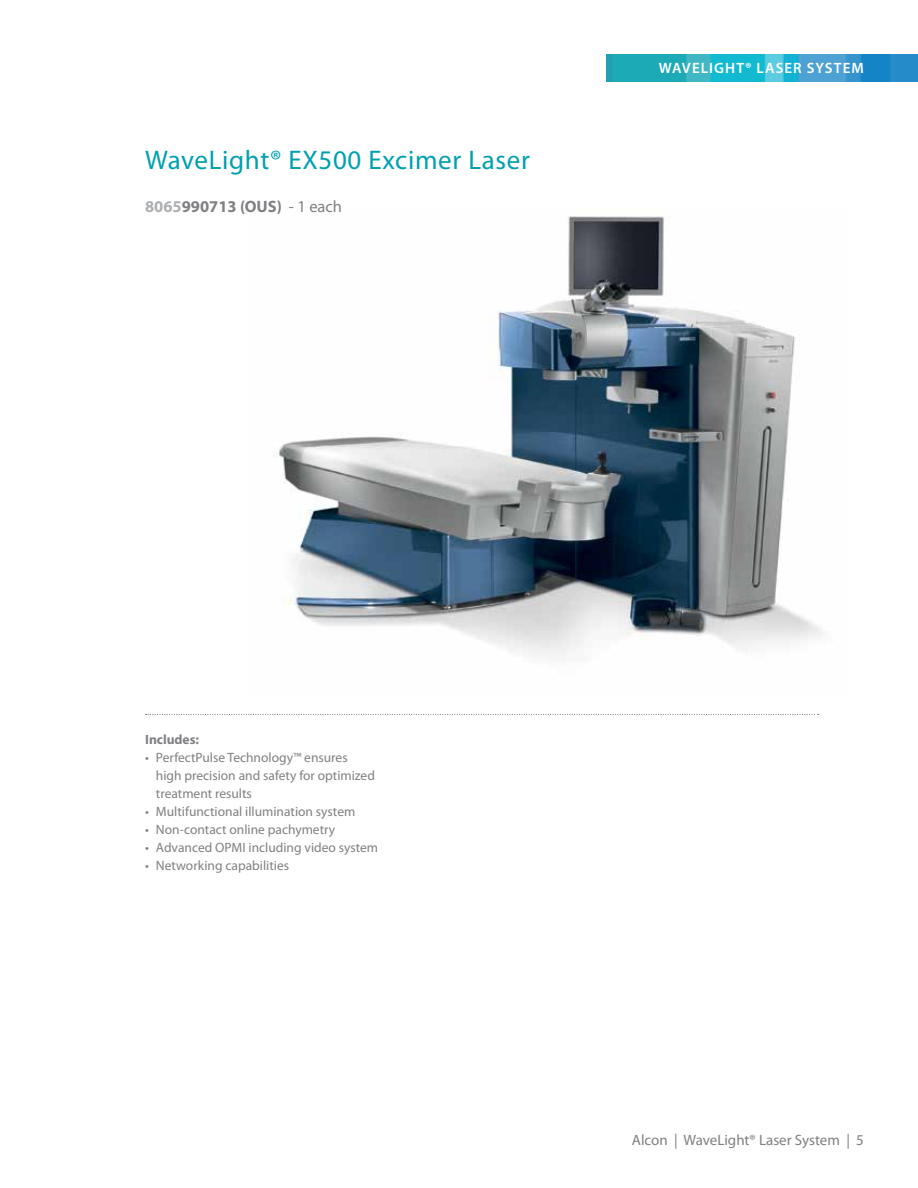
<style>
.page{position:relative;width:918px;height:1188px;background:#fff}
.page>*{position:absolute;margin:0;border:0;box-sizing:border-box;transform-origin:0 0}
.t1{font:27px "Myriad Pro";letter-spacing:.025em;color:#00a0af}
.t2{font:700 16.5px "Myriad Pro";color:#807f83}
.t3{font:15px "Myriad Pro";color:#807f83}
.t4{font:600 15px "Myriad Pro";letter-spacing:.07em;color:#fff}
.t5{font:13.5px/18px "Myriad Pro";color:#807f83}
.t6{font:700 13.5px "Myriad Pro";color:#807f83}
.s1{color:#adafb2}
.s2{font-weight:400}
</style>
<div class="page">
<img style="left:606px;top:54px;width:312px;height:27px">
<img style="left:275px;top:216px;width:549px;height:439px">
<svg style="left:146px;top:714px;width:673px;height:1px"></svg>
<h1 class="t1" style="left:145px;top:144px;width:386px">WaveLight® EX500 Excimer Laser</h1>
<p class="t2" style="left:145px;top:196px;width:199px"><span class="s1">8065</span>990713 (OUS) <span class="s2">- 1 each</span></p>
<p class="t4" style="left:659px;top:59px;width:206px">WAVELIGHT® LASER SYSTEM</p>
<p class="t6" style="left:145px;top:731px;width:56px">Includes:</p>
<p class="t5" style="left:156px;top:748px;width:221px;text-indent:-11px">• PerfectPulse Technology™ ensures high precision and safety for optimized treatment results</p>
<p class="t5" style="left:145px;top:802px;width:212px">• Multifunctional illumination system</p>
<p class="t5" style="left:145px;top:820px;width:192px">• Non-contact online pachymetry</p>
<p class="t5" style="left:145px;top:838px;width:235px">• Advanced OPMI including video system</p>
<p class="t5" style="left:145px;top:856px;width:146px">• Networking capabilities</p>
<p class="t3" style="left:632px;top:1131px;width:234px">Alcon | WaveLight® Laser System | 5</p>
</div>
